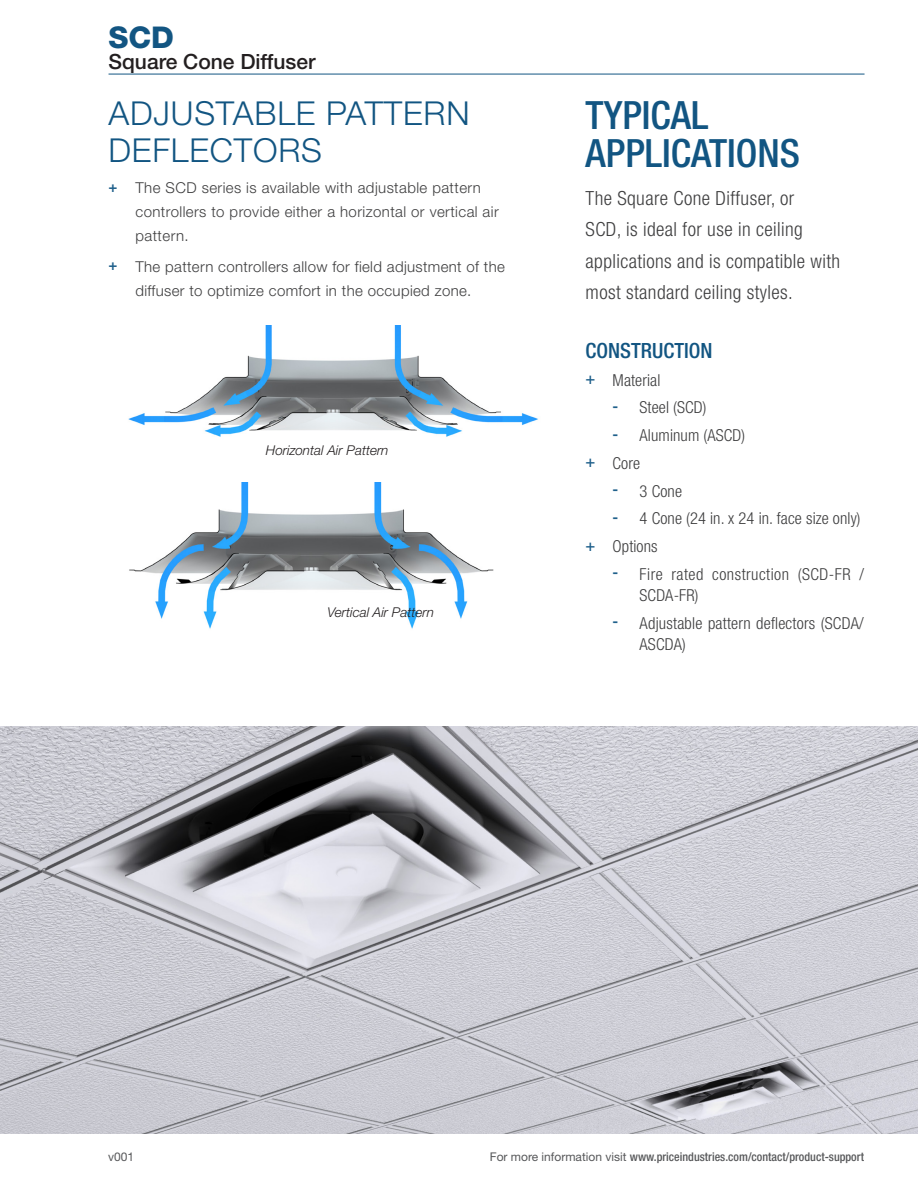
<style>
.page{position:relative;width:918px;height:1188px;background:#fff}
.page>*{position:absolute;margin:0;border:0;box-sizing:border-box;transform-origin:0 0}
.Sidebar_-_Heading_1{font:500 condensed 39px/37.5px "Helvetica Neue LT Std";color:#125582}
.Special-Heading_2{font:300 33px/37.5px "Helvetica Neue LT Std";letter-spacing:.025em;color:#125582}
.t1{font:800 30px "Helvetica Neue LT Std";color:#125582}
.t2{font:500 21px "Helvetica Neue LT Std";color:#231f20}
.Sidebar_-_Heading_2{font:500 condensed 21px "Helvetica Neue LT Std";color:#125582}
.Sidebar_-_Body_1{font:300 condensed 19.5px/31.5px "Helvetica Neue LT Std";letter-spacing:.02em;color:#3e3e3f}
.t3{font:300 condensed 16.5px/21px "Helvetica Neue LT Std";letter-spacing:.005em;color:#3e3e3f}
.t4{font:300 condensed 16.5px/21px "Helvetica Neue LT Std";letter-spacing:.03em;color:#3e3e3f}
.t5{font:300 15px/24px "Helvetica Neue LT Std";letter-spacing:.03em;color:#3e3e3f}
.Special-Caption{font:italic 300 13.5px "Helvetica Neue LT Std";color:#231f20}
.t6{font:500 condensed 12px "Helvetica Neue LT Std";color:#57585a}
.t7{font:12px "Helvetica Neue LT Std";color:#57585a}
.s1{font-weight:500;color:#1f608b}
.s2{font-weight:400;font-stretch:normal}
</style>
<div class="page">
<img style="left:128px;top:326px;width:411px;height:111px">
<img style="left:129px;top:482px;width:365px;height:147px">
<img style="left:0;top:727px;width:918px;height:407px">
<hr style="left:109px;top:74px;width:756px;height:1px;background:#125582">
<h3 class="t1" style="left:109px;top:20px;width:67px">SCD</h3>
<h3 class="t2" style="left:109px;top:49px;width:208px">Square Cone Diffuser</h3>
<p class="Special-Heading_2" style="left:109px;top:94px;width:363px">ADJUSTABLE PATTERN<br>DEFLECTORS</p>
<p class="t5" style="left:136px;top:175px;width:365px;text-indent:-27px"><span class="s1">+</span> The SCD series is available with adjustable pattern controllers to provide either a horizontal or vertical air pattern.</p>
<p class="t5" style="left:109px;top:254px;width:398px;text-align:center"><span class="s1">+</span> The pattern controllers allow for field adjustment of the diffuser to optimize comfort in the occupied zone.</p>
<p class="Special-Caption" style="left:266px;top:442px;width:124px">Horizontal Air Pattern</p>
<p class="Special-Caption" style="left:327px;top:604px;width:108px">Vertical Air Pattern</p>
<p class="Sidebar_-_Heading_1" style="left:586px;top:96px;width:216px">TYPICAL<br>APPLICATIONS</p>
<p class="Sidebar_-_Body_1" style="left:586px;top:182px;width:256px">The Square Cone Diffuser, or<br>SCD, is ideal for use in ceiling applications and is compatible with most standard ceiling styles.</p>
<p class="Sidebar_-_Heading_2" style="left:586px;top:338px;width:128px">CONSTRUCTION</p>
<p class="t3" style="left:586px;top:369px;width:76px"><span class="s1">+</span> Material</p>
<p class="t3" style="left:613px;top:397px;width:95px"><span class="s1">-</span> Steel (SCD)</p>
<p class="t3" style="left:613px;top:425px;width:134px"><span class="s1">-</span> Aluminum (ASCD)</p>
<p class="t3" style="left:586px;top:452px;width:56px"><span class="s1">+</span> Core</p>
<p class="t3" style="left:613px;top:480px;width:71px"><span class="s1">-</span> 3 Cone</p>
<p class="t3" style="left:613px;top:508px;width:249px"><span class="s1">-</span> 4 Cone (24 in. x 24 in. face size only)</p>
<p class="t3" style="left:586px;top:536px;width:73px"><span class="s1">+</span> Options</p>
<p class="t4" style="left:640px;top:563px;width:226px;text-indent:-27px"><span class="s1">-</span> Fire rated construction (SCD-FR /<br>SCDA-FR)</p>
<p class="t3" style="left:640px;top:612px;width:226px;text-indent:-27px"><span class="s1">-</span> Adjustable pattern deflectors (SCDA/<br>ASCDA)</p>
<p class="t7" style="left:108px;top:1150px;width:28px">v001</p>
<p class="t6" style="left:490px;top:1150px;width:376px"><span class="s2">For more information visit</span> www.priceindustries.com/contact/product-support</p>
</div>
